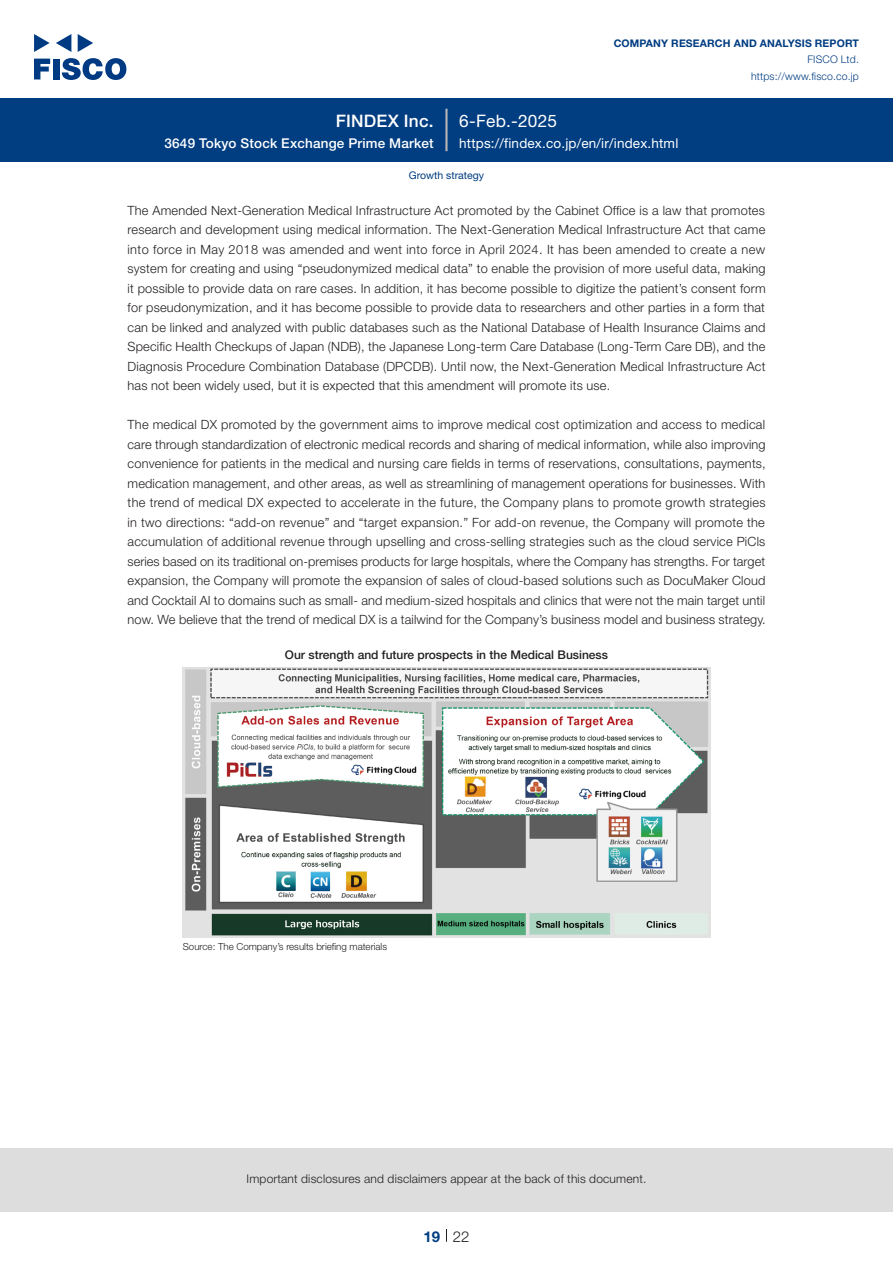
<style>
.page{position:relative;width:893px;height:1263px;background:#fff}
.page>*{position:absolute;margin:0;border:0;box-sizing:border-box;transform-origin:0 0}
.t1{font:17.25px "Helvetica Neue LT Std";letter-spacing:.015em;color:#fff}
.t2{font:500 17.25px "Helvetica Neue LT Std";letter-spacing:.015em;color:#fff}
.t3{font:300 15px "Helvetica Neue LT Std";color:#231f20}
.t4{font:700 15px "Helvetica Neue LT Std";color:#003d81}
.t5{font:13.5px "Helvetica Neue LT Std";letter-spacing:.015em;color:#fff}
.t6{font:500 13.5px "Helvetica Neue LT Std";letter-spacing:.015em;color:#fff}
.本文_e{font:300 12.75px/19.5px "Helvetica Neue LT Std";letter-spacing:.01em;color:#231f20;text-align:justify}
.t7{font:300 12px "Helvetica Neue LT Std";letter-spacing:.015em;color:#231f20}
.チャートタイトル_e{font:500 12px "Helvetica Neue LT Std";color:#231f20}
.t8{font:700 10.5px "Helvetica Neue LT Std";letter-spacing:.015em;color:#003d81}
.t9{font:300 10.5px/16.5px "Helvetica Neue LT Std";letter-spacing:.015em;color:#003d81;text-align:right}
.ヘッダー_e{font:10.5px "Helvetica Neue LT Std";color:#003d81}
.表組み基本スタイル_en{font:300 9.75px "Helvetica Neue LT Std";color:#231f20}
</style>
<div class="page">
<div style="left:0;top:1148px;width:893px;height:64px;background:#ddd"></div>
<svg style="left:34px;top:59px;width:16px;height:20px"></svg>
<div style="left:53px;top:59px;width:6px;height:20px;background:#003a83"></div>
<svg style="left:62px;top:58px;width:64px;height:22px"></svg>
<svg style="left:34px;top:34px;width:16px;height:18px"></svg>
<svg style="left:78px;top:34px;width:15px;height:18px"></svg>
<svg style="left:56px;top:34px;width:15px;height:18px"></svg>
<div style="left:0;top:98px;width:893px;height:64px;background:#003d81"></div>
<hr style="left:445px;top:109px;width:3px;height:42px;background:#b5b5b6">
<svg style="left:446px;top:1229px;width:1px;height:13px"></svg>
<img style="left:183px;top:667px;width:527px;height:270px">
<h1 class="t2" style="left:336px;top:110px;width:100px">FINDEX Inc.</h1>
<p class="t6" style="left:165px;top:135px;width:271px">3649 Tokyo Stock Exchange Prime Market</p>
<h1 class="t1" style="left:459px;top:110px;width:99px">6-Feb.-2025</h1>
<p class="t8" style="left:614px;top:37px;width:247px">COMPANY RESEARCH AND ANALYSIS REPORT</p>
<p class="t9" style="left:751px;top:51px;width:109px">FISCO Ltd. https://www.fisco.co j p.</p>
<p class="t5" style="left:459px;top:135px;width:221px">https://findex.co j p. /en /i r/ index.html</p>
<p class="ヘッダー_e" style="left:409px;top:169px;width:77px">Growth strategy</p>
<p class="本文_e" style="left:128px;top:200px;width:639px">The Amended Next-Generation Medical Infrastructure Act promoted by the Cabinet Office is a law that promotes research and development using medical information. The Next-Generation Medical Infrastructure Act that came into force in May 2018 was amended and went into force in April 2024. It has been amended to create a new system for creating and using “pseudonymized medical data” to enable the provision of more useful data, making it possible to provide data on rare cases In. addition it, has become possible to digitize the patient s’ consent form for pseudonymization, and it has become possible to provide data to researchers and other parties in a form that can be linked and analyzed with public databases such as the National Database of Health Insurance Claims and Specific Health Checkups of Japan (NDB ,) the Japanese Long-term Care Database (Long-Term Care DB ,) and the Diagnosis Procedure Combination Database (DPCDB .) Until now, the Next-Generation Medical Infrastructure Act has not been widely used, but isit expected that this amendment will promote its use.</p>
<p class="本文_e" style="left:128px;top:415px;width:640px">The medical DX promoted by the government aims to improve medical cost optimization and access to medical care through standardization of electronic medical records and sharing of medical information, while also improving convenience for patients in the medical and nursing care fields in terms of reservations, consultations, payments, medication management, and other areas, as well as streamlining of management operations for businesses. With the trend of medical DX expected to accelerate in the future, the Company plans to promote growth strategies in two directions “: add-on revenue” and “target expansion.” For add-on revenue, the Company will promote the accumulation of additional revenue through upselling and cross-selling strategies such as the cloud service PiCls series based on its traditional on-premises products for large hospitals, where the Company has strengths. For target expansion, the Company will promote the expansion of sales of cloud-based solutions such as DocuMaker Cloud and Cocktail AI to domains such as small- and medium-sized hospitals and clinics that were not the main target until now. We believe that the trend of medical DX is a tailwind for the Company s’ business model and business strategy.</p>
<p class="チャートタイトル_e" style="left:285px;top:647px;width:325px">Our strength and future prospects in the Medical Business</p>
<p class="表組み基本スタイル_en" style="left:183px;top:940px;width:206px">Source: The Company s’ results briefing materials</p>
<p class="t7" style="left:247px;top:1171px;width:401px">Important disclosures and disclaimers appear at the back of this document.</p>
<p class="t4" style="left:423px;top:1227px;width:18px">19</p>
<p class="t3" style="left:453px;top:1227px;width:18px">22</p>
</div>
